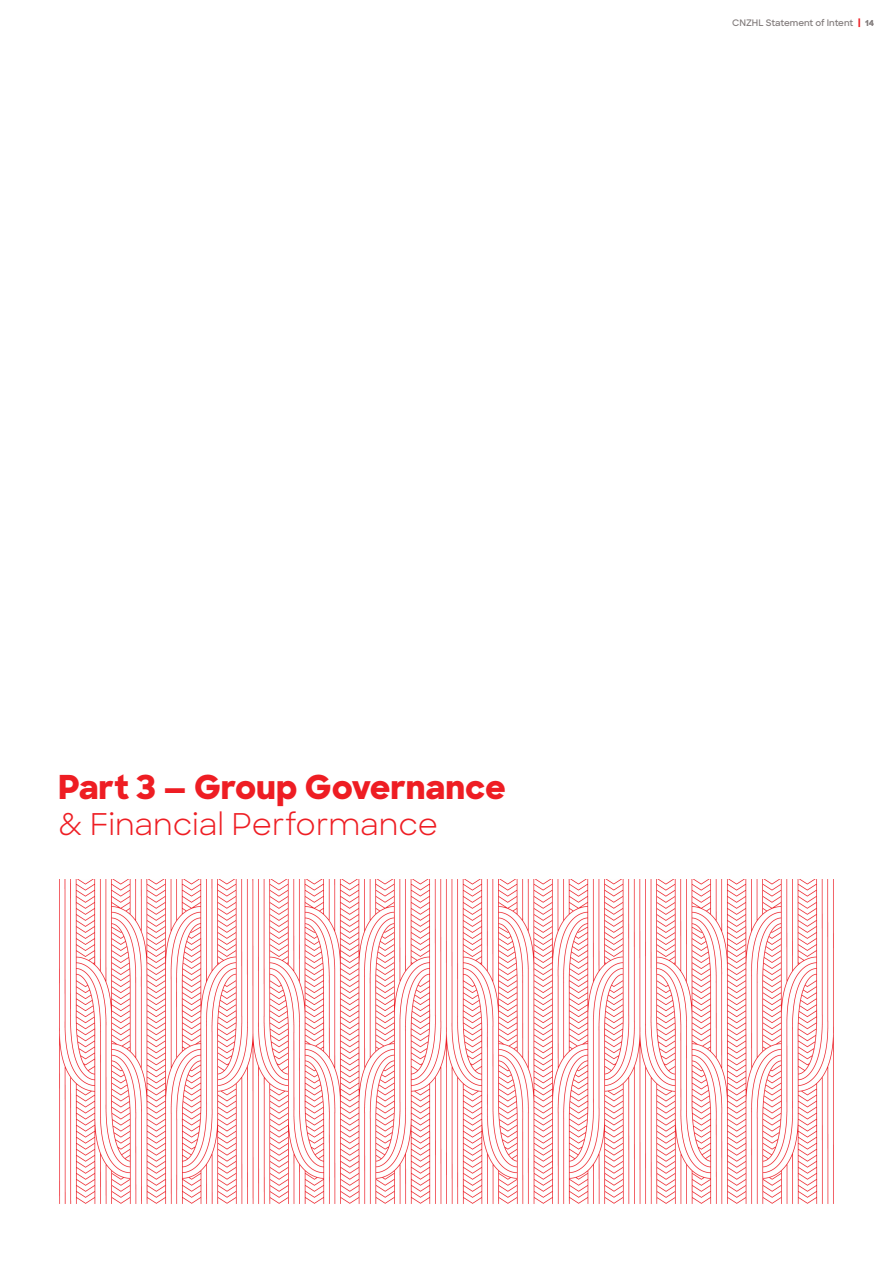
<style>
.page{position:relative;width:893px;height:1263px;background:#fff}
.page>*{position:absolute;margin:0;border:0;box-sizing:border-box;transform-origin:0 0}
.t1{font:800 33px "Sharp Sans";color:#ee1d23}
.t2{font:30px "Sharp Sans";color:#ee1d23}
.t3{font:600 9px "Sharp Sans";letter-spacing:-.005em;color:#827c7c}
.s1{font-weight:800;color:#ee1d23}
.s2{font-weight:800;font-size:8.25px}
</style>
<div class="page">
<img style="left:59px;top:879px;width:775px;height:325px">
<p class="t3" style="left:732px;top:16px;width:144px">CNZHL Statement of Intent <span class="s1">|</span> <span class="s2">14</span></p>
<p class="t1" style="left:58px;top:762px;width:449px">Part 3 — Group Governance</p>
<p class="t2" style="left:58px;top:801px;width:382px">&amp; Financial Performance</p>
</div>
